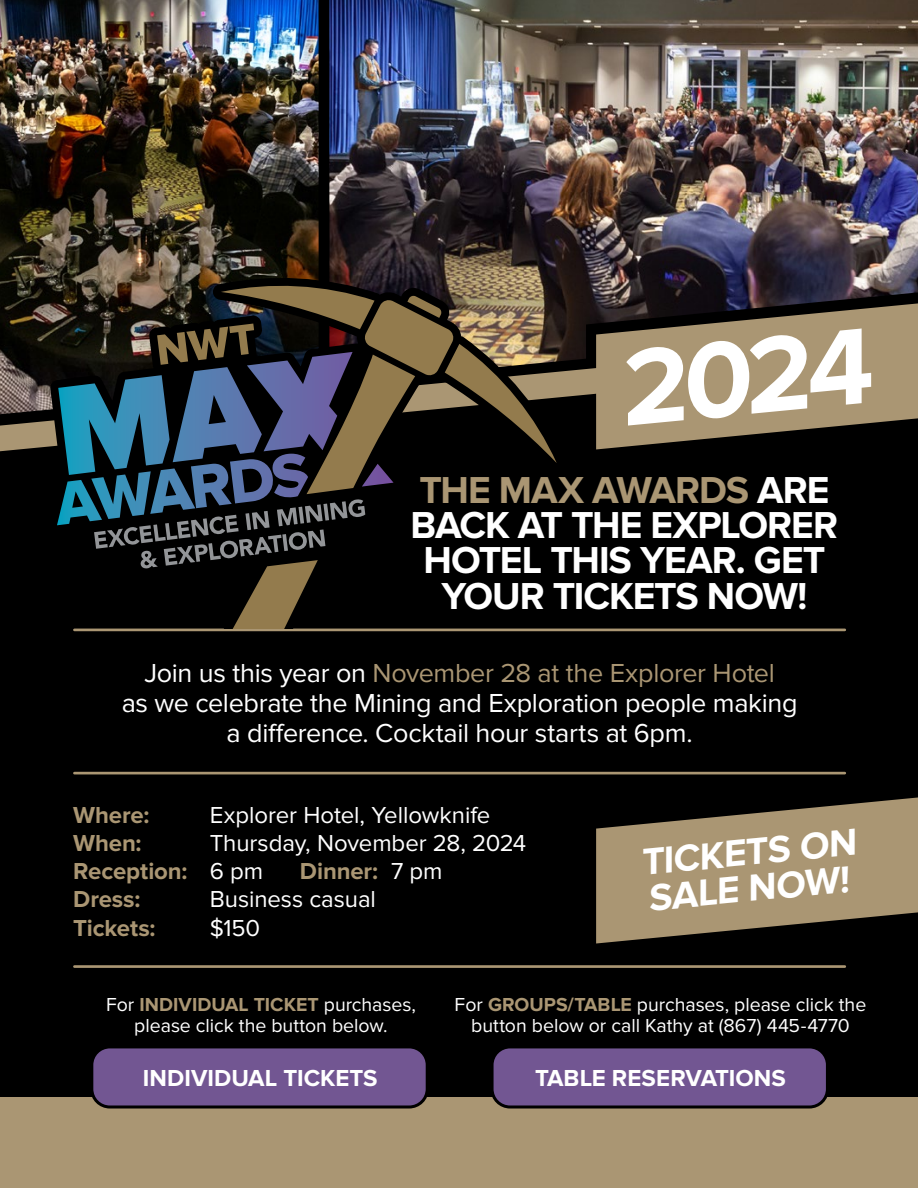
<style>
.page{position:relative;width:918px;height:1188px;background:#000}
.page>*{position:absolute;margin:0;border:0;box-sizing:border-box;transform-origin:0 0}
.t1{font:700 111.45px "Proxima Nova";color:#fff}
.t2{font:700 38.85px/35.4px "Proxima Nova";letter-spacing:-.025em;color:#fff;text-align:center}
.t3{font:27px/30px "Proxima Nova";letter-spacing:-.015em;color:#fff;text-align:center}
.t4{font:24px/28.2px "Proxima Nova";letter-spacing:-.005em;color:#fff}
.t5{font:700 24px "Proxima Nova";letter-spacing:-.005em;color:#aa9673}
.t6{font:700 24px "Proxima Nova";color:#fff}
.t7{font:19.5px/21px "Proxima Nova";color:#fff;text-align:center}
.s1{color:#aa9673}
.s2{font-weight:700;color:#aa9673}
.s3{font-weight:400;color:#fff}
</style>
<div class="page">
<img style="left:329px;top:0;width:589px;height:337px">
<img style="left:0;top:0;width:319px;height:337px">
<svg style="left:586px;top:292px;width:332px;height:45px"></svg>
<svg style="left:0;top:337px;width:600px;height:114px"></svg>
<div style="left:0;top:1097px;width:918px;height:91px;background:#aa9673"></div>
<hr style="left:74px;top:629px;width:771px;height:2px;background:#aa9673">
<hr style="left:74px;top:772px;width:771px;height:2px;background:#aa9673">
<hr style="left:74px;top:965px;width:771px;height:3px;background:#aa9673">
<svg style="left:596px;top:303px;width:322px;height:146px;fill:#aa9673"></svg>
<svg style="left:596px;top:797px;width:322px;height:147px;fill:#aa9673"></svg>
<svg style="left:49px;top:278px;width:516px;height:351px"></svg>
<svg style="left:220px;top:463px;width:195px;height:166px"></svg>
<svg style="left:94px;top:525px;width:271px;height:44px"></svg>
<svg style="left:57px;top:352px;width:337px;height:173px"></svg>
<svg style="left:157px;top:282px;width:400px;height:181px"></svg>
<div style="left:92px;top:1047px;width:335px;height:60px;background:#725692;border-radius:18px"></div>
<div style="left:90px;top:1045px;width:339px;height:63px;border:3px solid #000;border-radius:18px"></div>
<div style="left:492px;top:1047px;width:335px;height:60px;background:#725692;border-radius:18px"></div>
<div style="left:491px;top:1045px;width:338px;height:63px;border:3px solid #000;border-radius:18px"></div>
<h1 class="t1" style="left:614px;top:324px;width:254px;rotate:-5deg">2024</h1>
<h2 class="t2" style="left:411px;top:473px;width:429px"><span class="s1">THE MAX AWARDS</span> ARE<br>BACK AT THE EXPLORER<br>HOTEL THIS YEAR. GET<br>YOUR TICKETS NOW!</h2>
<h3 class="t3" style="left:122px;top:659px;width:677px">Join us this year on <span class="s1">November 28 at the Explorer Hotel<br></span>as we celebrate the Mining and Exploration people making a difference. Cocktail hour starts at 6pm.</h3>
<p class="t5" style="left:73px;top:801px;width:78px">Where:</p>
<p class="t4" style="left:210px;top:801px;width:282px">Explorer Hotel, Yellowknife</p>
<p class="t5" style="left:73px;top:829px;width:70px">When:</p>
<p class="t4" style="left:73px;top:829px;width:455px;text-indent:137px">Thursday, November 28, 2024<br><span class="s2">Reception:</span> 6 pm</p>
<p class="t5" style="left:300px;top:858px;width:144px">Dinner: <span class="s3">7 pm</span></p>
<p class="t5" style="left:73px;top:886px;width:69px">Dress:</p>
<p class="t4" style="left:210px;top:886px;width:168px">Business casual</p>
<p class="t5" style="left:73px;top:914px;width:84px">Tickets:</p>
<p class="t4" style="left:210px;top:914px;width:52px">$150</p>
<h2 class="t2" style="left:640px;top:844px;width:217px;line-height:36.2px;text-align:left;rotate:-5deg">TICKETS ON<br>SALE NOW!</h2>
<p class="t7" style="left:106px;top:994px;width:311px">For <span class="s2">INDIVIDUAL TICKET</span> purchases, please click the button below.</p>
<p class="t7" style="left:455px;top:994px;width:413px">For <span class="s2">GROUPS/TABLE</span> purchases, please click the button below or call Kathy at (867) 445-4770</p>
<p class="t6" style="left:143px;top:1064px;width:236px">INDIVIDUAL TICKETS</p>
<p class="t6" style="left:535px;top:1064px;width:252px">TABLE RESERVATIONS</p>
</div>
